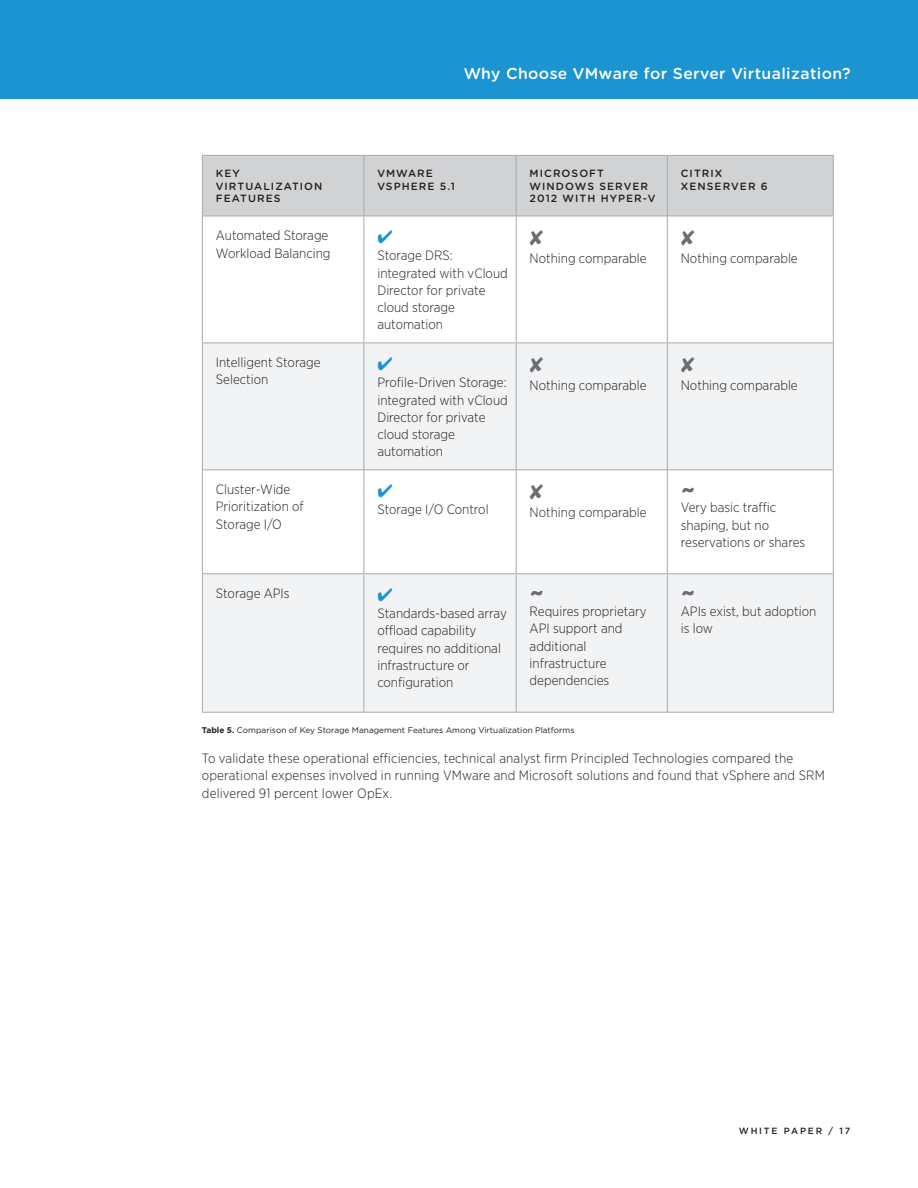
<style>
.page{position:relative;width:918px;height:1188px;background:#fff}
.page>*{position:absolute;margin:0;border:0;box-sizing:border-box;transform-origin:0 0}
._10c_Table_body{font:700 31.5px "Gotham Narrow";color:#6c6d70}
.t1{font:500 15.75px "Gotham Rounded";letter-spacing:.025em;color:#fff}
._10c_Table_body-2{font:300 13.5px/17.2px "Gotham Narrow";color:#231f20}
._5a_Body{font:300 13.5px/17.2px "Gotham Narrow";letter-spacing:.01em;color:#231f20}
._10a_Table_head{font:500 10.5px/12.6px "Gotham Rounded";letter-spacing:.1em;color:#231f20}
.t2{font:500 9px "Gotham";letter-spacing:.2em;color:#231f20}
.Caption{font:8.25px "Gotham";color:#231f20}
.s1{font-weight:700}
</style>
<div class="page">
<div style="left:0;top:0;width:918px;height:99px;background:#1c94d2"></div>
<div style="left:203px;top:156px;width:630px;height:60px;background:#d1d2d4"></div>
<svg style="left:203px;top:217px;width:630px;height:126px"></svg>
<svg style="left:203px;top:344px;width:630px;height:368px;fill:#f2f3f4"></svg>
<hr style="left:202px;top:155px;width:162px;height:1px;background:#a8a9ad">
<hr style="left:202px;top:156px;width:1px;height:60px;background:#a8a9ad">
<hr style="left:364px;top:155px;width:152px;height:1px;background:#a8a9ad">
<hr style="left:364px;top:156px;width:1px;height:60px;background:#a8a9ad">
<hr style="left:516px;top:155px;width:151px;height:1px;background:#a8a9ad">
<hr style="left:516px;top:156px;width:1px;height:60px;background:#a8a9ad">
<hr style="left:667px;top:155px;width:167px;height:1px;background:#a8a9ad">
<hr style="left:667px;top:156px;width:1px;height:60px;background:#a8a9ad">
<hr style="left:833px;top:156px;width:1px;height:60px;background:#a8a9ad">
<hr style="left:202px;top:216px;width:162px;height:1px;background:#a8a9ad">
<hr style="left:202px;top:216px;width:1px;height:127px;background:#a8a9ad">
<hr style="left:364px;top:216px;width:152px;height:1px;background:#a8a9ad">
<hr style="left:364px;top:216px;width:1px;height:127px;background:#a8a9ad">
<hr style="left:516px;top:216px;width:151px;height:1px;background:#a8a9ad">
<hr style="left:516px;top:216px;width:1px;height:127px;background:#a8a9ad">
<hr style="left:667px;top:216px;width:167px;height:1px;background:#a8a9ad">
<hr style="left:667px;top:216px;width:1px;height:127px;background:#a8a9ad">
<hr style="left:833px;top:216px;width:1px;height:127px;background:#a8a9ad">
<hr style="left:202px;top:343px;width:162px;height:1px;background:#a8a9ad">
<hr style="left:202px;top:343px;width:1px;height:126px;background:#a8a9ad">
<hr style="left:364px;top:343px;width:152px;height:1px;background:#a8a9ad">
<hr style="left:364px;top:343px;width:1px;height:126px;background:#a8a9ad">
<hr style="left:516px;top:343px;width:151px;height:1px;background:#a8a9ad">
<hr style="left:516px;top:343px;width:1px;height:126px;background:#a8a9ad">
<hr style="left:667px;top:343px;width:167px;height:1px;background:#a8a9ad">
<hr style="left:667px;top:343px;width:1px;height:126px;background:#a8a9ad">
<hr style="left:833px;top:343px;width:1px;height:126px;background:#a8a9ad">
<hr style="left:202px;top:469px;width:162px;height:1px;background:#a8a9ad">
<hr style="left:202px;top:470px;width:1px;height:103px;background:#a8a9ad">
<hr style="left:364px;top:469px;width:152px;height:1px;background:#a8a9ad">
<hr style="left:364px;top:470px;width:1px;height:103px;background:#a8a9ad">
<hr style="left:516px;top:469px;width:151px;height:1px;background:#a8a9ad">
<hr style="left:516px;top:470px;width:1px;height:103px;background:#a8a9ad">
<hr style="left:667px;top:469px;width:167px;height:1px;background:#a8a9ad">
<hr style="left:667px;top:470px;width:1px;height:103px;background:#a8a9ad">
<hr style="left:833px;top:470px;width:1px;height:103px;background:#a8a9ad">
<hr style="left:202px;top:573px;width:162px;height:1px;background:#a8a9ad">
<hr style="left:202px;top:574px;width:1px;height:138px;background:#a8a9ad">
<hr style="left:364px;top:573px;width:152px;height:1px;background:#a8a9ad">
<hr style="left:364px;top:574px;width:1px;height:138px;background:#a8a9ad">
<hr style="left:516px;top:573px;width:151px;height:1px;background:#a8a9ad">
<hr style="left:516px;top:574px;width:1px;height:138px;background:#a8a9ad">
<hr style="left:667px;top:573px;width:167px;height:1px;background:#a8a9ad">
<hr style="left:667px;top:574px;width:1px;height:138px;background:#a8a9ad">
<hr style="left:833px;top:574px;width:1px;height:138px;background:#a8a9ad">
<hr style="left:202px;top:712px;width:162px;height:1px;background:#a8a9ad">
<hr style="left:364px;top:712px;width:152px;height:1px;background:#a8a9ad">
<hr style="left:516px;top:712px;width:151px;height:1px;background:#a8a9ad">
<hr style="left:667px;top:712px;width:167px;height:1px;background:#a8a9ad">
<svg style="left:530px;top:230px;width:13px;height:16px"></svg>
<svg style="left:681px;top:230px;width:13px;height:16px"></svg>
<svg style="left:530px;top:357px;width:13px;height:16px"></svg>
<svg style="left:681px;top:357px;width:13px;height:16px"></svg>
<svg style="left:530px;top:484px;width:13px;height:16px"></svg>
<svg style="left:378px;top:230px;width:14px;height:13px"></svg>
<svg style="left:378px;top:357px;width:14px;height:13px"></svg>
<svg style="left:378px;top:484px;width:14px;height:13px"></svg>
<svg style="left:378px;top:588px;width:14px;height:13px"></svg>
<p class="t1" style="left:464px;top:62px;width:389px">Why Choose VMware for Server Virtualization?</p>
<p class="_10a_Table_head" style="left:216px;top:167px;width:108px">KEY<br>VIRTUALIZATION<br>FEATURES</p>
<p class="_10a_Table_head" style="left:377px;top:167px;width:57px">VMWARE</p>
<p class="_10a_Table_head" style="left:377px;top:179px;width:79px">VSPHERE 5.1</p>
<p class="_10a_Table_head" style="left:530px;top:167px;width:76px">MICROSOFT</p>
<p class="_10a_Table_head" style="left:530px;top:179px;width:127px">WINDOWS SERVER<br>2012 WITH HYPER-V</p>
<p class="_10a_Table_head" style="left:681px;top:167px;width:43px">CITRIX</p>
<p class="_10a_Table_head" style="left:681px;top:179px;width:88px">XENSERVER 6</p>
<p class="_10c_Table_body-2" style="left:216px;top:227px;width:116px">Automated Storage<br>Workload Balancing</p>
<p class="_10c_Table_body-2" style="left:216px;top:354px;width:106px">Intelligent Storage<br>Selection</p>
<p class="_10c_Table_body-2" style="left:216px;top:480px;width:89px">Cluster-Wide<br>Prioritization of<br>Storage I/O</p>
<p class="_10c_Table_body-2" style="left:216px;top:584px;width:75px">Storage APIs</p>
<p class="_10c_Table_body-2" style="left:377px;top:247px;width:132px">Storage DRS: integrated with vCloud<br>Director for private cloud storage automation</p>
<p class="_10c_Table_body-2" style="left:530px;top:249px;width:118px">Nothing comparable</p>
<p class="_10c_Table_body-2" style="left:681px;top:249px;width:118px">Nothing comparable</p>
<p class="_10c_Table_body-2" style="left:377px;top:374px;width:132px">Profile-Driven Storage: integrated with vCloud<br>Director for private cloud storage automation</p>
<p class="_10c_Table_body-2" style="left:530px;top:376px;width:118px">Nothing comparable</p>
<p class="_10c_Table_body-2" style="left:681px;top:376px;width:118px">Nothing comparable</p>
<p class="_10c_Table_body-2" style="left:377px;top:501px;width:113px">Storage I/O Control</p>
<p class="_10c_Table_body-2" style="left:530px;top:503px;width:118px">Nothing comparable</p>
<p class="_10c_Table_body-2" style="left:377px;top:605px;width:131px">Standards-based array offload capability requires no additional infrastructure or configuration</p>
<p class="_10c_Table_body" style="left:530px;top:572px;width:16px">~</p>
<p class="_10c_Table_body-2" style="left:530px;top:603px;width:119px">Requires proprietary<br>API support and additional infrastructure dependencies</p>
<p class="_10c_Table_body" style="left:681px;top:468px;width:16px">~</p>
<p class="_10c_Table_body-2" style="left:681px;top:499px;width:126px">Very basic traffic shaping, but no reservations or shares</p>
<p class="_10c_Table_body" style="left:681px;top:572px;width:16px">~</p>
<p class="_10c_Table_body-2" style="left:681px;top:603px;width:137px">APIs exist, but adoption is low</p>
<p class="Caption" style="left:202px;top:725px;width:374px"><span class="s1">Table 5.</span> Comparison of Key Storage Management Features Among Virtualization Platforms</p>
<p class="_5a_Body" style="left:202px;top:749px;width:624px">To validate these operational efficiencies, technical analyst firm Principled Technologies compared the operational expenses involved in running VMware and Microsoft solutions and found that vSphere and SRM delivered 91 percent lower OpEx.</p>
<p class="t2" style="left:739px;top:1125px;width:113px">WHITE PAPER / 17</p>
</div>
